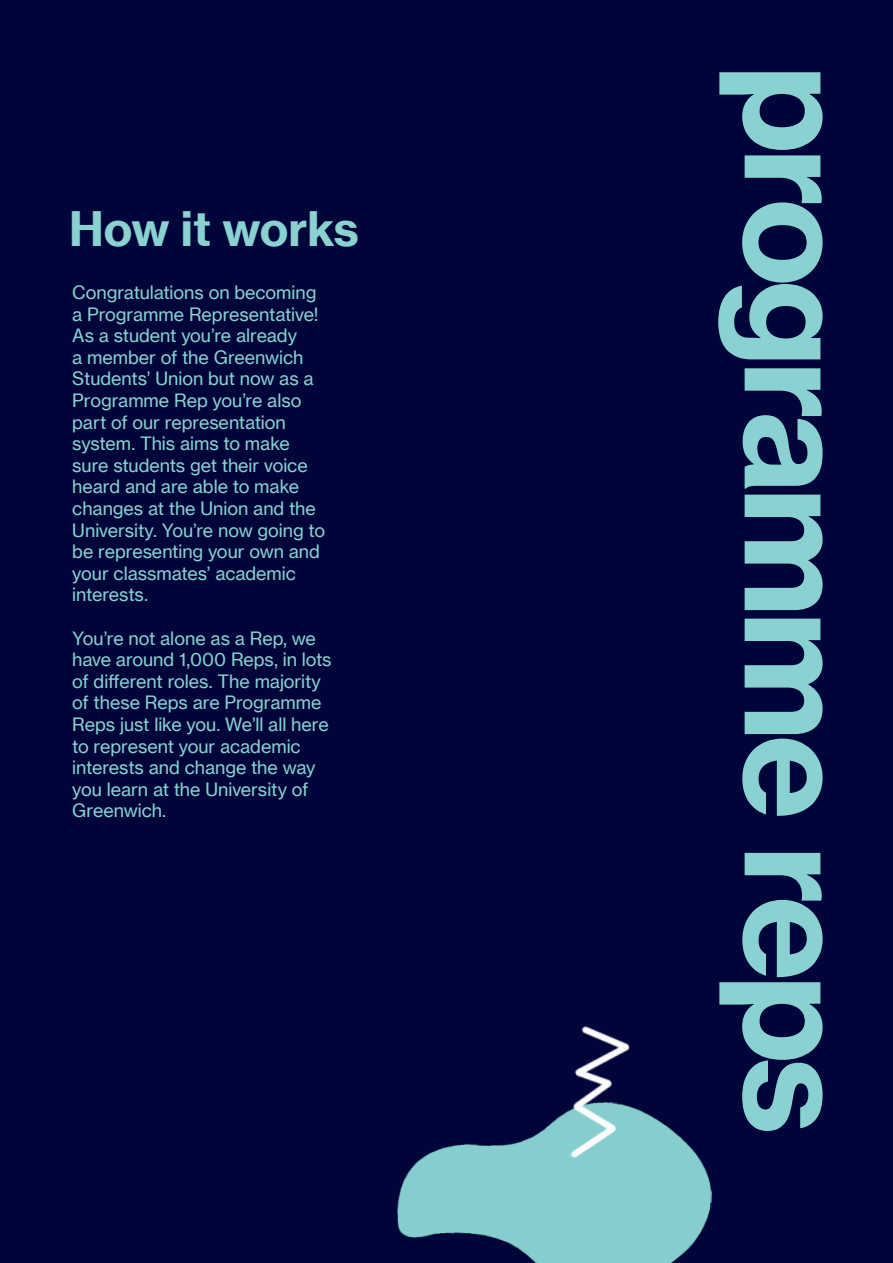
<style>
.page{position:relative;width:893px;height:1263px;background:#000539}
.page>*{position:absolute;margin:0;border:0;box-sizing:border-box;transform-origin:0 0}
.t1{font:142.5px "N Haas Grotesk TX Pro 75 Bd";letter-spacing:-.045em;color:#89d2d1}
.t2{font:46.5px "N Haas Grotesk TX Pro 75 Bd";color:#89d2d1}
.t3{font:18px/21.6px "N Haas Grotesk TX Pro 55 Rg";letter-spacing:-.005em;color:#89d2d1}
</style>
<div class="page">
<img style="left:397px;top:1114px;width:315px;height:149px">
<img style="left:545px;top:1025px;width:103px;height:135px">
<p class="t2" style="left:69px;top:199px;width:291px">How it works</p>
<p class="t3" style="left:72px;top:282px;width:246px">Congratulations on becoming</p>
<p class="t3" style="left:72px;top:303px;width:254px">a Programme Representative!<br>As a student you’re already<br>a member of the Greenwich<br>Students’ Union but now as a<br>Programme Rep you’re also part of our representation system. This aims to make sure students get their voice heard and are able to make changes at the Union and the<br>University. You’re now going to be representing your own and your classmates’ academic interests.</p>
<p class="t3" style="left:72px;top:627px;width:261px">You’re not alone as a Rep, we have around 1,000 Reps, in lots of different roles. The majority of these Reps are Programme<br>Reps just like you. We’ll all here to represent your academic interests and change the way you learn at the University of<br>Greenwich.</p>
<p class="t1" style="left:887px;top:65px;width:1071px;rotate:90deg">programme reps</p>
</div>
